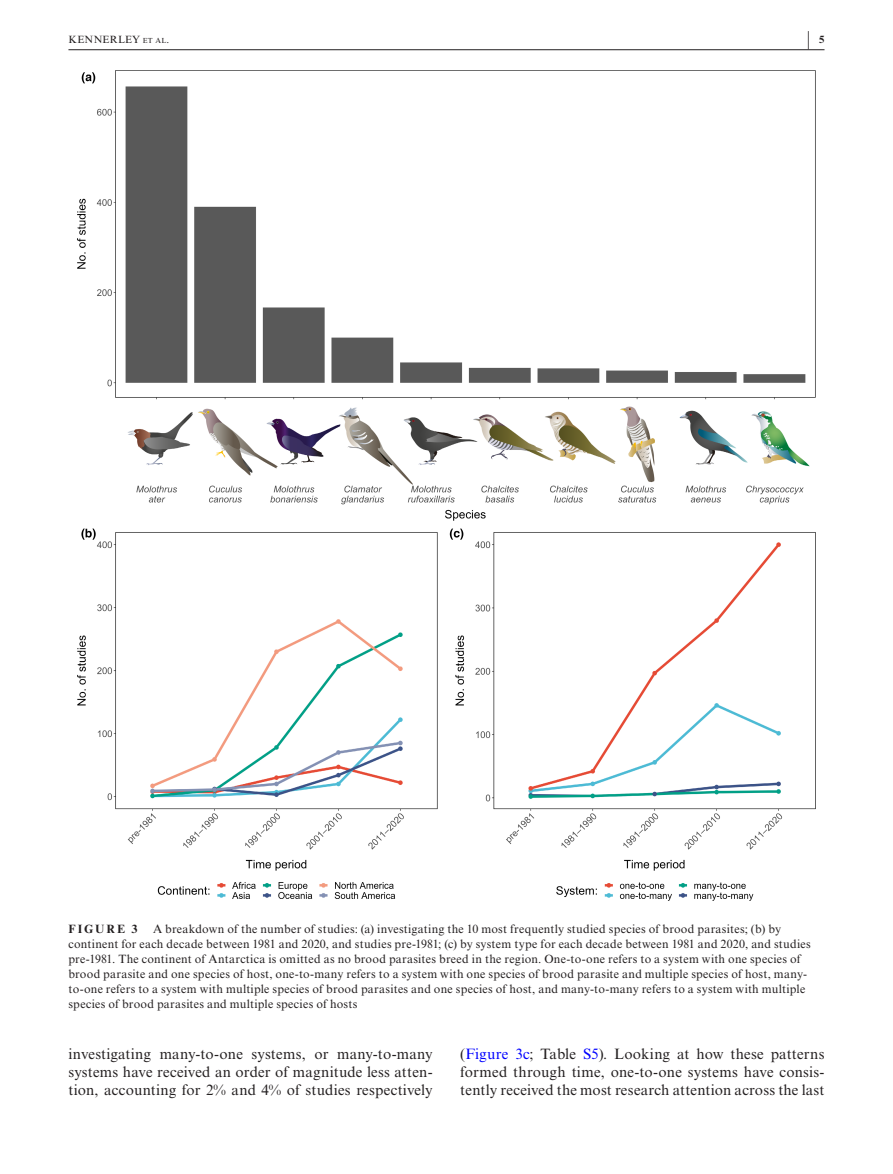
<style>
.page{position:relative;width:893px;height:1174px;background:#fff}
.page>*{position:absolute;margin:0;border:0;box-sizing:border-box;transform-origin:0 0}
.t1{font:700 20.25px "Times New Roman MT Std";color:#231f20;scale:.36 1}
.t2{font:15px/18px "Times New Roman MT Std";letter-spacing:.01em;color:#231f20;text-align:justify}
.t3{font:12px/15px "Times New Roman MT Std";letter-spacing:.02em;color:#231f20}
.t4{font:700 12px "Times New Roman MT Std";letter-spacing:.175em;color:#231f20}
.t5{font:10.5px "Times New Roman MT Std";letter-spacing:.01em;color:#231f20}
.s1{font-style:inherit}
.s2{font-size:7.35px}
.s3{font-size:10.5px}
.s4{color:#00f}
</style>
<div class="page">
<hr style="left:68px;top:49px;width:756px;height:1px;background:#231f20">
<img style="left:77px;top:70px;width:739px;height:831px">
<p class="t5" style="left:68px;top:33px;width:102px"><span class="s1">K</span>ENNERLEY <span class="s2">et al</span><span class="s1">.</span></p>
<h1 class="t1" style="left:808px;top:26px;width:48px">| <span class="s3">5</span></h1>
<p class="t3" style="left:68px;top:921px;width:744px;text-indent:85px">A breakdown of the number of studies: (a) investigating the 10 most frequently studied species of brood parasites; (b) by continent for each decade between 1981 and 2020, and studies pre-1981; (c) by system type for each decade between 1981 and 2020, and studies pre-1981. The continent of Antarctica is omitted as no brood parasites breed in the region. One-to-one refers to a system with one species of brood parasite and one species of host, one-to-many refers to a system with one species of brood parasite and multiple species of host, many&shy;to-one refers to a system with multiple species of brood parasites and one species of host, and many-to-many refers to a system with multiple species of brood parasites and multiple species of hosts</p>
<p class="t4" style="left:68px;top:921px;width:71px">FIGURE 3</p>
<p class="t2" style="left:68px;top:1045px;width:366px">investigating many-to-one systems, or many-to-many systems have received an order of magnitude less atten&shy;tion, accounting for 2% and 4% of studies respectively</p>
<p class="t2" style="left:460px;top:1045px;width:366px">(<span class="s4">Figure 3c</span>; Table <span class="s4">S5</span>). Looking at how these patterns formed through time, one-to-one systems have consis&shy;tently received the most research attention across the last</p>
</div>
